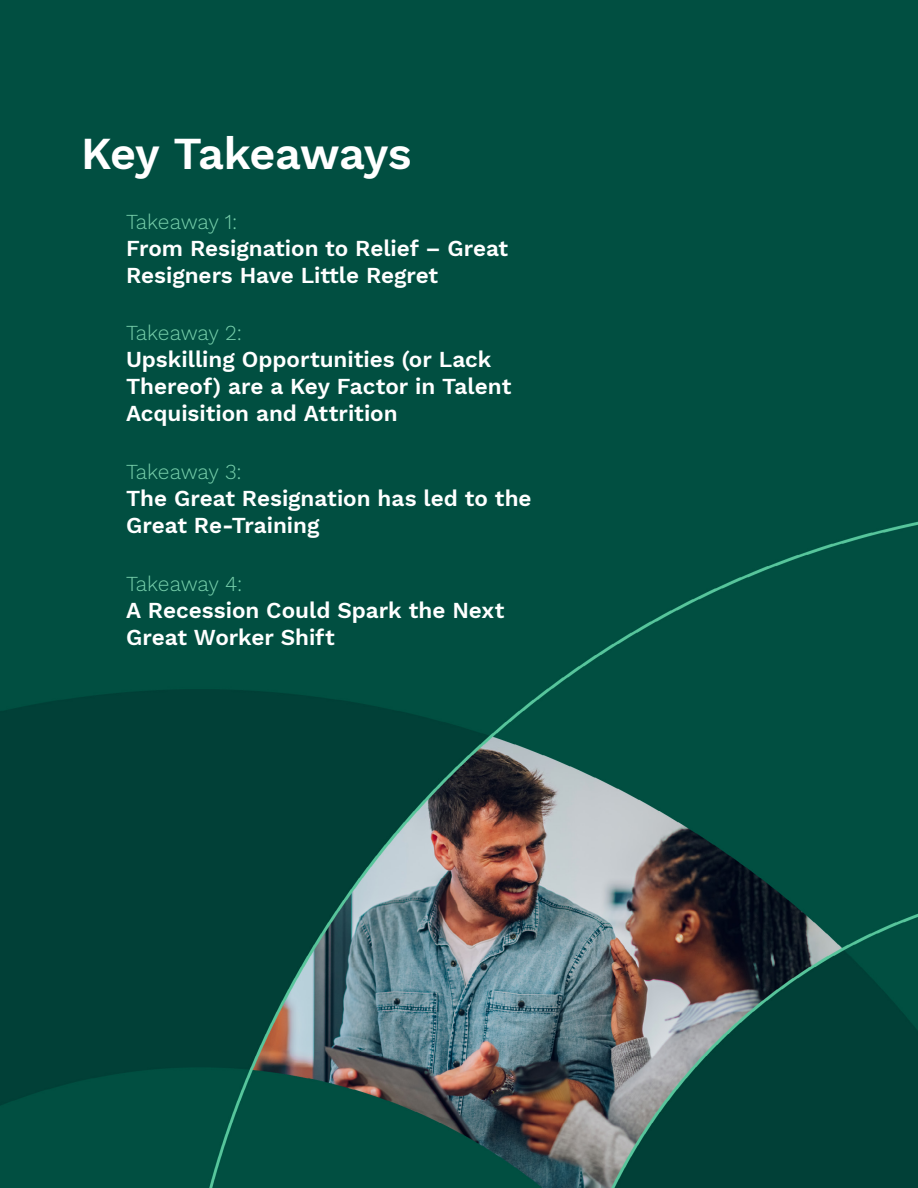
<style>
.page{position:relative;width:918px;height:1188px;background:#fff}
.page>*{position:absolute;margin:0;border:0;box-sizing:border-box;transform-origin:0 0}
.t1{font:600 45px "Work Sans";letter-spacing:-.02em;color:#fff}
.t2{font:600 22.5px/27px "Work Sans";color:#fff}
.t3{font:300 21px "Work Sans";letter-spacing:-.01em;color:#76ceaa}
</style>
<div class="page">
<img style="left:0;top:0;width:918px;height:1188px">
<h1 class="t1" style="left:81px;top:120px;width:332px">Key Takeaways</h1>
<p class="t3" style="left:126px;top:206px;width:113px">Takeaway 1:</p>
<p class="t2" style="left:126px;top:234px;width:384px">From Resignation to Relief – Great<br>Resigners Have Little Regret</p>
<p class="t3" style="left:126px;top:318px;width:118px">Takeaway 2:</p>
<p class="t2" style="left:126px;top:345px;width:387px">Upskilling Opportunities (or Lack<br>Thereof) are a Key Factor in Talent<br>Acquisition and Attrition</p>
<p class="t3" style="left:126px;top:456px;width:117px">Takeaway 3:</p>
<p class="t2" style="left:126px;top:484px;width:407px">The Great Resignation has led to the<br>Great Re-Training</p>
<p class="t3" style="left:126px;top:568px;width:118px">Takeaway 4:</p>
<p class="t2" style="left:126px;top:596px;width:380px">A Recession Could Spark the Next<br>Great Worker Shift</p>
</div>
